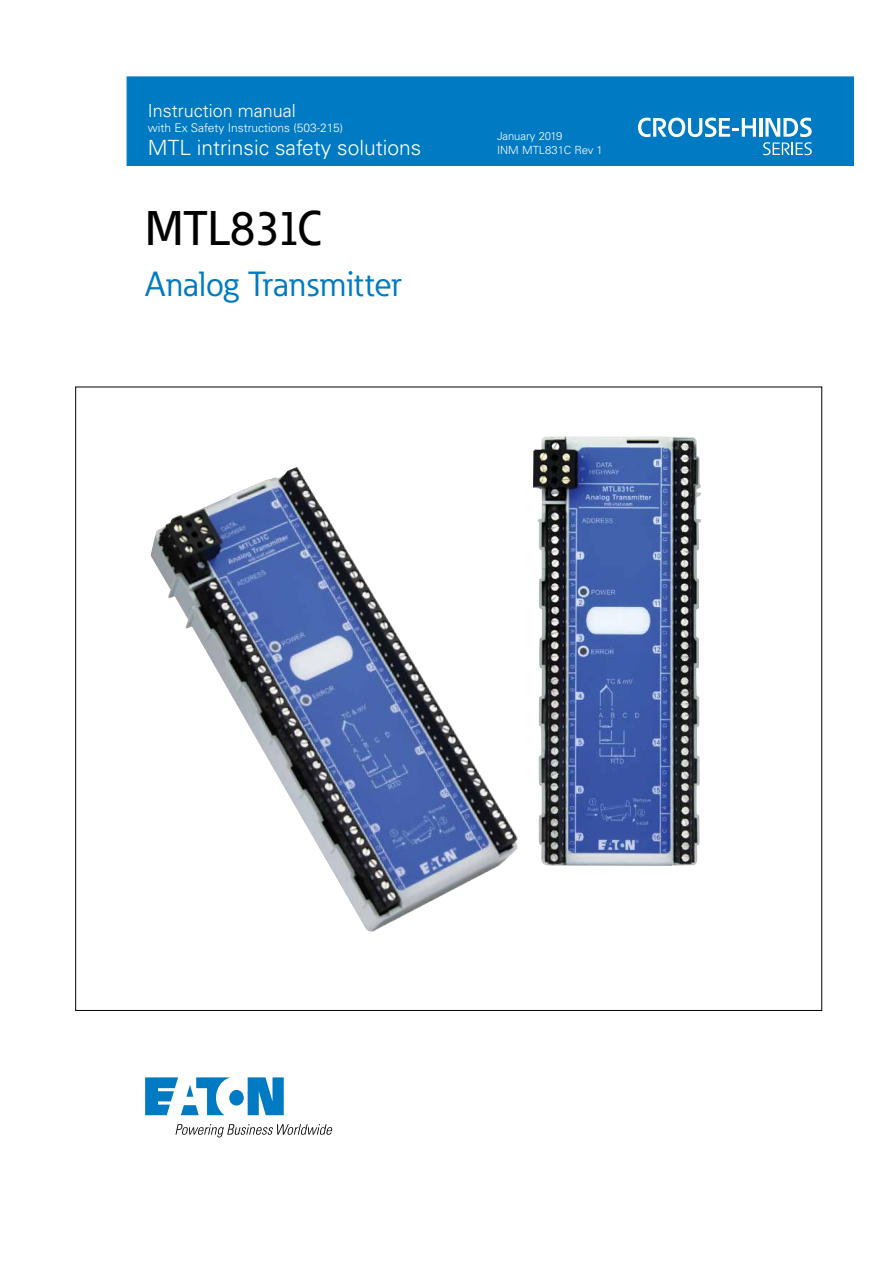
<style>
.page{position:relative;width:893px;height:1263px;background:#fff}
.page>*{position:absolute;margin:0;border:0;box-sizing:border-box;transform-origin:0 0}
.t1{font:500 48px "Eaton";color:#000}
.t2{font:34.5px "Eaton";letter-spacing:.01em;color:#007ac2}
.t3{font:300 21px "Univers LT Pro 45";color:#fff}
.t4{font:300 18px "Univers LT Pro 45";color:#fff}
.t5{font:300 12px "Univers LT Pro 45";color:#fff}
.t6{font:300 11.25px/14.2px "Univers LT Pro 45";color:#fff}
</style>
<div class="page">
<img style="left:150px;top:467px;width:368px;height:465px">
<img style="left:533px;top:436px;width:168px;height:430px">
<div style="left:127px;top:77px;width:727px;height:89px;background:#007ac2"></div>
<svg style="left:145px;top:1077px;width:139px;height:38px"></svg>
<svg style="left:176px;top:1124px;width:157px;height:13px"></svg>
<svg style="left:638px;top:118px;width:118px;height:19px"></svg>
<hr style="left:759px;top:118px;width:3px;height:19px;background:#fff">
<svg style="left:763px;top:118px;width:49px;height:37px"></svg>
<h3 class="t4" style="left:148px;top:100px;width:149px">Instruction manual</h3>
<p class="t5" style="left:148px;top:120px;width:197px">with Ex Safety Instructions (503-215)</p>
<h3 class="t3" style="left:148px;top:135px;width:275px">MTL intrinsic safety solutions</h3>
<h1 class="t1" style="left:145px;top:199px;width:178px">MTL831C</h1>
<h2 class="t2" style="left:145px;top:263px;width:257px">Analog Transmitter</h2>
<p class="t6" style="left:497px;top:129px;width:107px">January 2019<br>INM MTL831C Rev 1</p>
</div>
